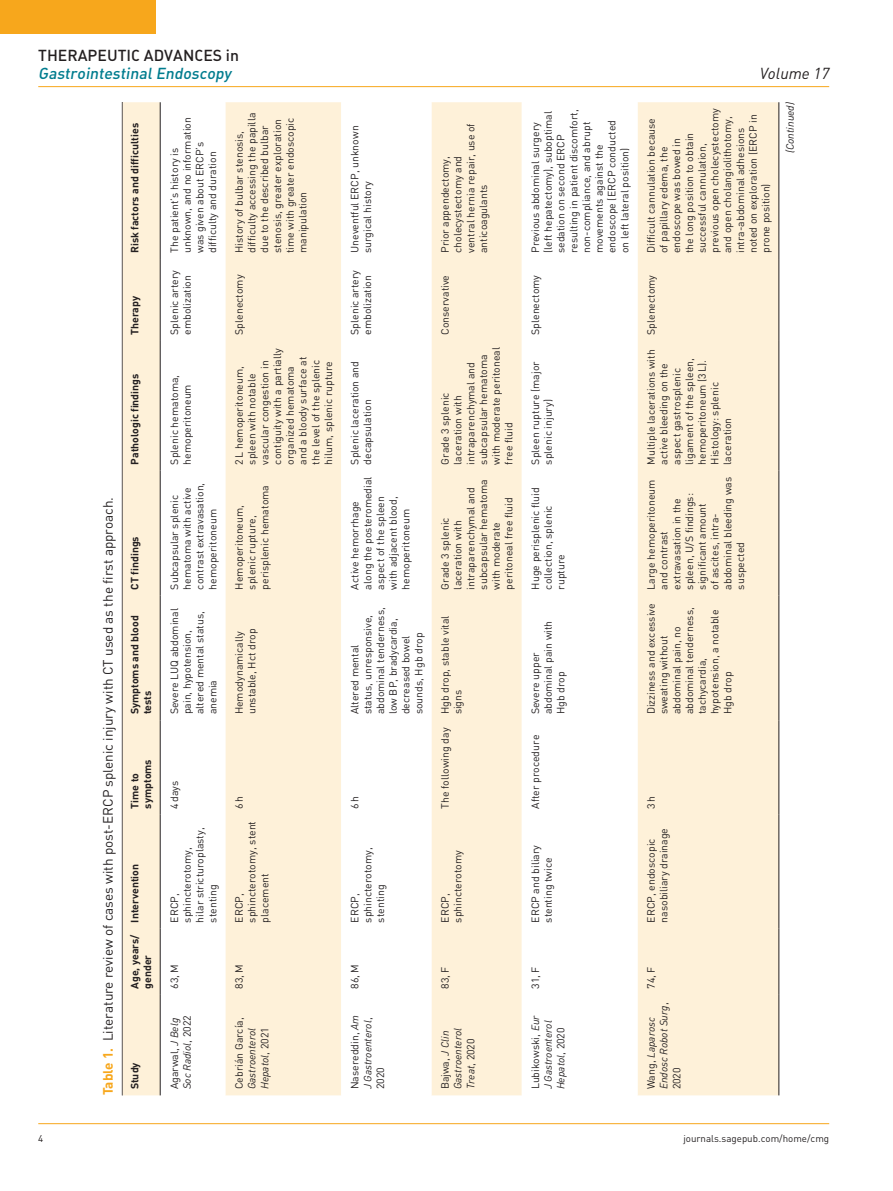
<style>
.page{position:relative;width:893px;height:1191px;background:#fff}
.page>*{position:absolute;margin:0;border:0;box-sizing:border-box;transform-origin:0 0}
.t1{font:italic 15.75px "DIN Medium Alternate";color:#007c8e}
.t2{font:15.75px "DIN Medium Alternate";color:#231f20}
.t3{font:italic 15.75px "DIN";color:#231f20}
.t4{font:13.5px "DIN";color:#231f20}
.t5{font:10.5px/12.8px "DIN";color:#231f20}
.t6{font:italic 10.5px/12.8px "DIN";color:#231f20}
.t7{font:700 10.5px/12.8px "DIN";color:#231f20}
.t8{font:9.75px "DIN";color:#231f20}
.s1{font-weight:700;color:#f7a71c}
.s2{font-style:normal}
.s3{font-style:italic}
</style>
<div class="page">
<hr style="left:38px;top:86px;width:791px;height:1px;background:#f7a71c">
<hr style="left:38px;top:1123px;width:791px;height:1px;background:#f7a71c">
<div style="left:0;top:0;width:155px;height:34px;background:#f7a71c"></div>
<hr style="left:122px;top:102px;width:1px;height:993px;background:#231f20">
<div style="left:123px;top:102px;width:655px;height:993px;background:#fef1d9"></div>
<svg style="left:161px;top:102px;width:477px;height:993px"></svg>
<hr style="left:160px;top:995px;width:1px;height:100px;background:#231f20">
<hr style="left:160px;top:928px;width:1px;height:67px;background:#231f20">
<hr style="left:160px;top:814px;width:1px;height:114px;background:#231f20">
<hr style="left:160px;top:720px;width:1px;height:94px;background:#231f20">
<hr style="left:160px;top:595px;width:1px;height:125px;background:#231f20">
<hr style="left:160px;top:470px;width:1px;height:125px;background:#231f20">
<hr style="left:160px;top:341px;width:1px;height:129px;background:#231f20">
<hr style="left:160px;top:259px;width:1px;height:82px;background:#231f20">
<hr style="left:160px;top:102px;width:1px;height:157px;background:#231f20">
<hr style="left:778px;top:995px;width:1px;height:100px;background:#231f20">
<hr style="left:778px;top:928px;width:1px;height:67px;background:#231f20">
<hr style="left:778px;top:814px;width:1px;height:114px;background:#231f20">
<hr style="left:778px;top:720px;width:1px;height:94px;background:#231f20">
<hr style="left:778px;top:595px;width:1px;height:125px;background:#231f20">
<hr style="left:778px;top:470px;width:1px;height:125px;background:#231f20">
<hr style="left:778px;top:341px;width:1px;height:129px;background:#231f20">
<hr style="left:778px;top:259px;width:1px;height:82px;background:#231f20">
<hr style="left:778px;top:102px;width:1px;height:157px;background:#231f20">
<h1 class="t2" style="left:38px;top:45px;width:202px">THERAPEUTIC ADVANCES IN</h1>
<h1 class="t1" style="left:38px;top:63px;width:195px">GastrointestinalEndoscopy</h1>
<p class="t7" style="left:128px;top:253px;width:131px;rotate:-90deg">Risk factors and difficulties</p>
<p class="t7" style="left:128px;top:335px;width:41px;rotate:-90deg">Therapy</p>
<p class="t4" style="left:100px;top:1095px;width:600px;rotate:-90deg"><span class="s1">Table 1.</span> Literature review of cases with post-ERCP splenic injury with CT used as the first approach.</p>
<p class="t7" style="left:128px;top:464px;width:92px;rotate:-90deg">Pathologic findings</p>
<p class="t7" style="left:128px;top:589px;width:55px;rotate:-90deg">CT findings</p>
<p class="t7" style="left:128px;top:714px;width:101px;rotate:-90deg">Symptoms and blood tests</p>
<p class="t7" style="left:128px;top:808px;width:51px;rotate:-90deg">Time to symptoms</p>
<p class="t7" style="left:128px;top:922px;width:60px;rotate:-90deg">Intervention</p>
<p class="t7" style="left:128px;top:989px;width:56px;rotate:-90deg">Age, years/ gender</p>
<p class="t7" style="left:128px;top:1089px;width:28px;rotate:-90deg">Study</p>
<p class="t5" style="left:168px;top:253px;width:137px;rotate:-90deg">The patient’s history is unknown, and no information was given about ERCP’s difficulty and duration</p>
<p class="t5" style="left:168px;top:335px;width:67px;rotate:-90deg">Splenic artery embolization</p>
<p class="t5" style="left:168px;top:464px;width:91px;rotate:-90deg">Splenic hematoma, hemoperitoneum</p>
<p class="t5" style="left:168px;top:589px;width:108px;rotate:-90deg">Subcapsular splenic hematoma with active contrast extravasation, hemoperitoneum</p>
<p class="t5" style="left:168px;top:714px;width:108px;rotate:-90deg">Severe LUQ abdominal pain, hypotension, altered mental status, anemia</p>
<p class="t5" style="left:232px;top:253px;width:142px;rotate:-90deg">History of bulbar stenosis, difficulty accessing the papilla due to the described bulbar stenosis, greater exploration time with greater endoscopic manipulation</p>
<p class="t5" style="left:232px;top:335px;width:62px;rotate:-90deg">Splenectomy</p>
<p class="t5" style="left:232px;top:464px;width:118px;rotate:-90deg">2L hemoperitoneum, spleen with notable vascular congestion in contiguity with a partially organized hematoma and a bloody surface at the level of the splenic hilum, splenic rupture</p>
<p class="t5" style="left:232px;top:589px;width:106px;rotate:-90deg">Hemoperitoneum, splenic rupture, perisplenic hematoma</p>
<p class="t5" style="left:232px;top:714px;width:87px;rotate:-90deg">Hemodynamically unstable, Hct drop</p>
<p class="t5" style="left:168px;top:808px;width:29px;rotate:-90deg">4days</p>
<p class="t5" style="left:168px;top:922px;width:97px;rotate:-90deg">ERCP, sphincterotomy, hilar stricturoplasty, stenting</p>
<p class="t5" style="left:232px;top:808px;width:14px;rotate:-90deg">6h</p>
<p class="t5" style="left:232px;top:922px;width:103px;rotate:-90deg">ERCP, sphincterotomy, stent placement</p>
<p class="t5" style="left:168px;top:989px;width:26px;rotate:-90deg">63, M</p>
<p class="t6" style="left:168px;top:1089px;width:75px;rotate:-90deg"><span class="s2">Agarwal,</span> J Belg<br>Soc Radiol<span class="s2">, 2022</span></p>
<p class="t5" style="left:232px;top:989px;width:26px;rotate:-90deg">83, M</p>
<p class="t5" style="left:232px;top:1089px;width:73px;rotate:-90deg">Cebrián García,</p>
<p class="t6" style="left:245px;top:1089px;width:63px;rotate:-90deg">Gastroenterol<br>Hepatol<span class="s2">, 2021</span></p>
<p class="t5" style="left:348px;top:253px;width:129px;rotate:-90deg">Uneventful ERCP, unknown surgical history</p>
<p class="t5" style="left:348px;top:335px;width:67px;rotate:-90deg">Splenic artery embolization</p>
<p class="t5" style="left:348px;top:464px;width:105px;rotate:-90deg">Splenic laceration and decapsulation</p>
<p class="t5" style="left:348px;top:589px;width:114px;rotate:-90deg">Active hemorrhage along the posteromedial aspect of the spleen with adjacent blood, hemoperitoneum</p>
<p class="t5" style="left:348px;top:714px;width:108px;rotate:-90deg">Altered mental<br>status, unresponsive, abdominal tenderness, low BP, bradycardia, decreased bowel sounds, Hgb drop</p>
<p class="t5" style="left:348px;top:808px;width:14px;rotate:-90deg">6h</p>
<p class="t5" style="left:348px;top:922px;width:77px;rotate:-90deg">ERCP, sphincterotomy, stenting</p>
<p class="t5" style="left:438px;top:253px;width:131px;rotate:-90deg">Prior appendectomy, cholecystectomy and ventral hernia repair, use of anticoagulants</p>
<p class="t5" style="left:438px;top:335px;width:61px;rotate:-90deg">Conservative</p>
<p class="t5" style="left:438px;top:464px;width:119px;rotate:-90deg">Grade 3 splenic laceration with intraparenchymal and subcapsular hematoma with moderate peritoneal free fluid</p>
<p class="t5" style="left:438px;top:589px;width:112px;rotate:-90deg">Grade 3 splenic laceration with intraparenchymal and subcapsular hematoma with moderate peritoneal free fluid</p>
<p class="t5" style="left:438px;top:714px;width:100px;rotate:-90deg">Hgb drop, stable vital signs</p>
<p class="t5" style="left:438px;top:808px;width:82px;rotate:-90deg">The following day</p>
<p class="t5" style="left:438px;top:922px;width:74px;rotate:-90deg">ERCP, sphincterotomy</p>
<p class="t5" style="left:529px;top:253px;width:145px;rotate:-90deg">Previous abdominal surgery (left hepatectomy), suboptimal sedation on second ERCP resulting in patient discomfort, non-compliance, and abrupt movements against the endoscope (ERCP conducted on left lateral position)</p>
<p class="t5" style="left:529px;top:335px;width:62px;rotate:-90deg">Splenectomy</p>
<p class="t5" style="left:529px;top:464px;width:105px;rotate:-90deg">Spleen rupture (major splenic injury)</p>
<p class="t5" style="left:529px;top:589px;width:104px;rotate:-90deg">Huge perisplenic fluid collection, splenic rupture</p>
<p class="t5" style="left:529px;top:714px;width:95px;rotate:-90deg">Severe upper abdominal pain with<br>Hgb drop</p>
<p class="t5" style="left:529px;top:808px;width:75px;rotate:-90deg">After procedure</p>
<p class="t5" style="left:529px;top:922px;width:79px;rotate:-90deg">ERCP and biliary stenting twice</p>
<h1 class="t3" style="left:760px;top:63px;width:71px">Volume 17</h1>
<p class="t5" style="left:644px;top:253px;width:146px;rotate:-90deg">Difficult cannulation because of papillary edema, the endoscope was bowed in<br>the long position to obtain successful cannulation, previous open cholecystectomy and open cholangiolithotomy, intra-abdominal adhesions noted on exploration (ERCP in prone position)</p>
<p class="t6" style="left:783px;top:153px;width:53px;rotate:-90deg">(Continued)</p>
<p class="t5" style="left:644px;top:335px;width:62px;rotate:-90deg">Splenectomy</p>
<p class="t5" style="left:644px;top:464px;width:117px;rotate:-90deg">Multiple lacerations with active bleeding on the aspect gastrosplenic ligament of the spleen, hemoperitoneum (3L).<br>Histology: splenic laceration</p>
<p class="t5" style="left:644px;top:589px;width:114px;rotate:-90deg">Large hemoperitoneum and contrast extravasation in the spleen, U/S findings: significant amount<br>of ascites, intra&shy;abdominal bleeding was suspected</p>
<p class="t5" style="left:644px;top:714px;width:112px;rotate:-90deg">Dizziness and excessive sweating without abdominal pain, no abdominal tenderness, tachycardia, hypotension, a notable<br>Hgb drop</p>
<p class="t5" style="left:644px;top:808px;width:14px;rotate:-90deg">3h</p>
<p class="t5" style="left:644px;top:922px;width:96px;rotate:-90deg">ERCP, endoscopic nasobiliary drainage</p>
<p class="t5" style="left:348px;top:989px;width:26px;rotate:-90deg">86, M</p>
<p class="t5" style="left:348px;top:1089px;width:76px;rotate:-90deg">Nasereddin, <span class="s3">Am<br>J Gastroenterol</span>,<br>2020</p>
<p class="t5" style="left:438px;top:989px;width:24px;rotate:-90deg">83, F</p>
<p class="t6" style="left:438px;top:1089px;width:63px;rotate:-90deg"><span class="s2">Bajwa,</span> J Clin<br>Gastroenterol<br>Treat<span class="s2">, 2020</span></p>
<p class="t5" style="left:529px;top:989px;width:24px;rotate:-90deg">31, F</p>
<p class="t6" style="left:529px;top:1089px;width:76px;rotate:-90deg"><span class="s2">Lubikowski,</span> Eur<br>J Gastroenterol<br>Hepatol<span class="s2">, 2020</span></p>
<p class="t5" style="left:644px;top:989px;width:24px;rotate:-90deg">74, F</p>
<p class="t6" style="left:644px;top:1089px;width:88px;rotate:-90deg"><span class="s2">Wang,</span> Laparosc<br>Endosc Robot Surg<span class="s2">,<br>2020</span></p>
<p class="t8" style="left:38px;top:1132px;width:7px">4</p>
<p class="t8" style="left:683px;top:1132px;width:147px">journals.sagepub.com/home/cmg</p>
</div>
